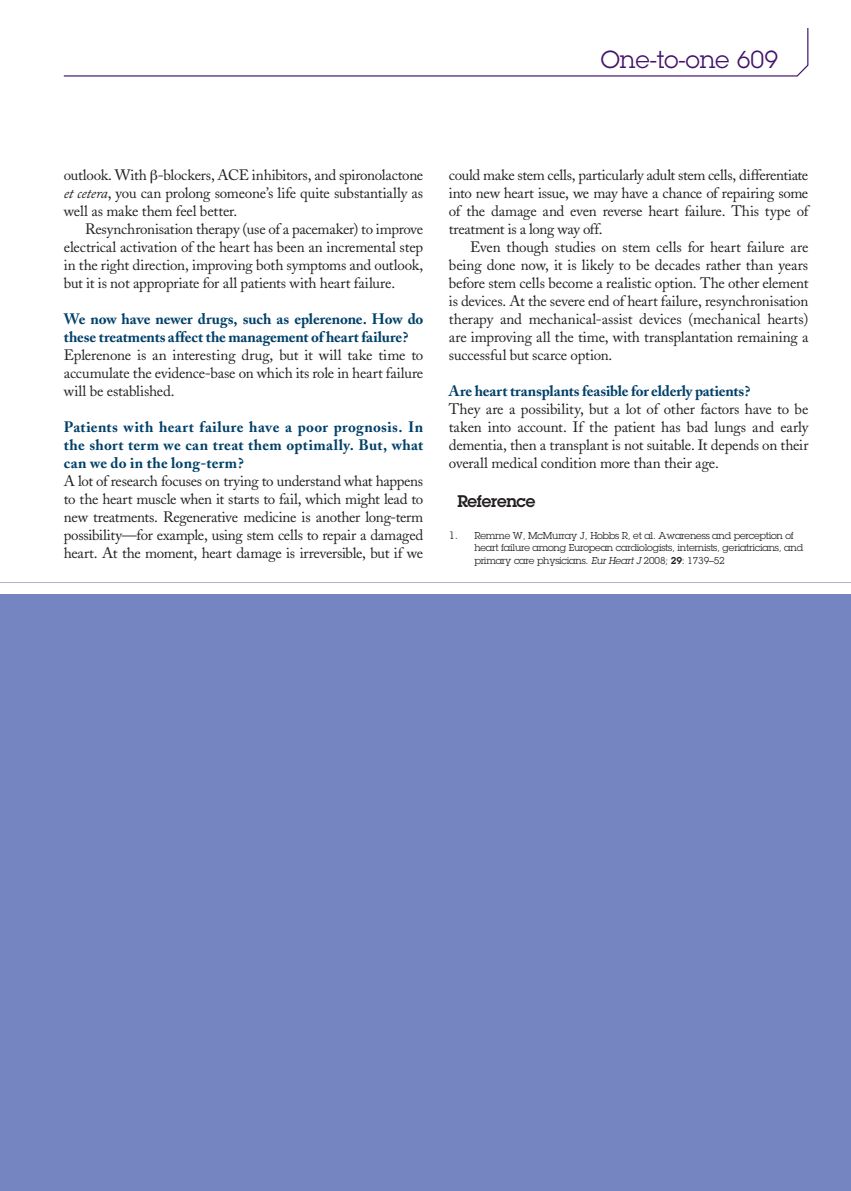
<style>
.page{position:relative;width:851px;height:1191px;background:#fff}
.page>*{position:absolute;margin:0;border:0;box-sizing:border-box;transform-origin:0 0}
.t1{font:24px "Lubalin Graph";color:#44146b}
.t2{font:600 16.5px "Lubalin Graph";letter-spacing:-.02em;color:#231f20}
.t3{font:15px/18px "Adobe Caslon";letter-spacing:-.015em;color:#231f20;text-align:justify}
.t4{font:700 15px/18px "Adobe Caslon";letter-spacing:-.005em;color:#004069}
.t5{font:9.75px/12.1px "Lubalin Graph";letter-spacing:-.02em;color:#231f20}
.s1{font-style:italic}
.s2{font-size:10.5px}
.s3{font-weight:600}
</style>
<div class="page">
<svg style="left:63px;top:28px;width:745px;height:49px"></svg>
<hr style="left:0;top:582px;width:850px;height:1px;background:#b9aecc">
<div style="left:0;top:594px;width:850px;height:597px;background:#7585c1"></div>
<h1 class="t1" style="left:600px;top:44px;width:179px">One-to-one 609</h1>
<p class="t3" style="left:64px;top:166px;width:361px">outlook. With -blockers, ACE inhibitors, and spironolactone <span class="s1">et cetera</span>, you can prolong someone’s life quite substantially as well as make them feel better.</p>
<p class="t3" style="left:64px;top:220px;width:361px;text-indent:21px">Resynchronisation therapy (use of a pacemaker) to improve electrical activation of the heart has been an incremental step in the right direction, improving both symptoms and outlook, but it is not appropriate for all patients with heart failure.</p>
<p class="t4" style="left:64px;top:310px;width:361px">We now have newer drugs, such as eplerenone. How do these treatments affect the management of heart failure?</p>
<p class="t3" style="left:64px;top:346px;width:361px">Eplerenone is an interesting drug, but it will take time to accumulate the evidence-base on which its role in heart failure will be established.</p>
<p class="t4" style="left:64px;top:418px;width:361px;text-align:justify">Patients with heart failure have a poor prognosis. In the short term we can treat them optimally. But, what can we do in the long-term?</p>
<p class="t3" style="left:64px;top:472px;width:361px">A lot of research focuses on trying to understand what happens to the heart muscle when it starts to fail, which might lead to new treatments. Regenerative medicine is another long-term possibility—for example, using stem cells to repair a damaged heart. At the moment, heart damage is irreversible, but if we</p>
<p class="t3" style="left:449px;top:166px;width:361px">could make stem cells, particularly adult stem cells, differentiate into new heart issue, we may have a chance of repairing some of the damage and even reverse heart failure. This type of treatment is a long way off.</p>
<p class="t3" style="left:449px;top:238px;width:361px;text-indent:21px">Even though studies on stem cells for heart failure are being done now, it is likely to be decades rather than years before stem cells become a realistic option. The other element is devices. At the severe end of heart failure, resynchronisation therapy and mechanical-assist devices (mechanical hearts) are improving all the time, with transplantation remaining a successful but scarce option.</p>
<p class="t4" style="left:449px;top:382px;width:303px">Are heart transplants feasible for elderly patients?</p>
<p class="t3" style="left:449px;top:400px;width:361px">They are a possibility, but a lot of other factors have to be taken into account. If the patient has bad lungs and early dementia, then a transplant is not suitable. It depends on their overall medical condition more than their age.</p>
<p class="t2" style="left:457px;top:490px;width:79px">Reference</p>
<p class="t5" style="left:474px;top:529px;width:330px;text-indent:-26px"><span class="s2">1.</span> Remme W, McMurray J, Hobbs R, et al. Awareness and perception of heart failure among European cardiologists, internists, geriatricians, and primary care physicians. <span class="s1">Eur Heart J</span> 2008; <span class="s3">29</span>: 1739–52</p>
</div>
